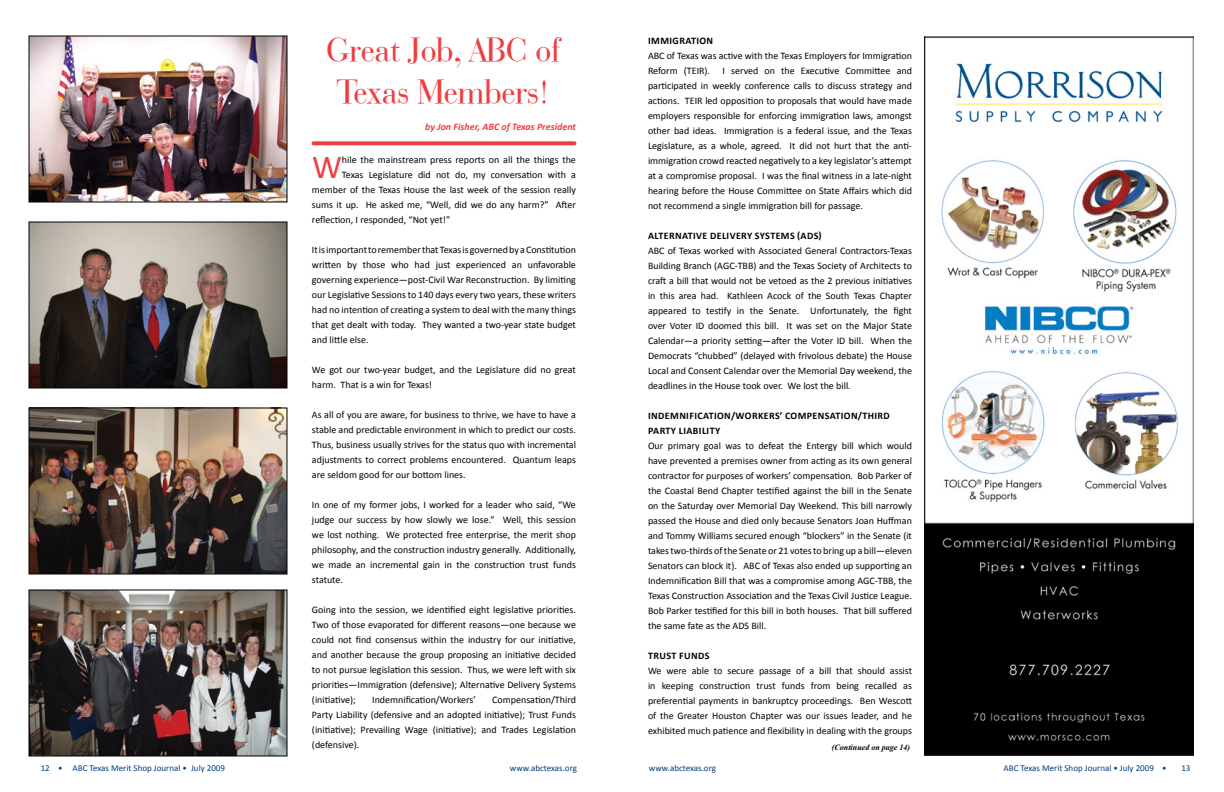
<style>
.page{position:relative;width:1224px;height:792px;background:#fff}
.page>*{position:absolute;margin:0;border:0;box-sizing:border-box;transform-origin:0 0}
.t1{font:35px/42px "Bauer Bodoni BT";color:#ef3e42}
.t2{font:33.6px "Calibri";color:#ef3e42}
.t3{font:10px/15px "Calibri";color:#000;text-align:justify}
.t4{font:700 10px "Calibri";letter-spacing:.04em;color:#000}
.t5{font:italic 700 10px "Calibri";color:#ef3e42}
.t6{font:9px "Calibri";color:#003e7e}
.t7{font:italic 700 8px "Times New Roman";color:#000}
</style>
<div class="page">
<img style="left:30px;top:410px;width:256px;height:162px">
<div style="left:28px;top:408px;width:260px;height:166px;border:1px solid #000"></div>
<img style="left:30px;top:38px;width:256px;height:162px">
<img style="left:30px;top:224px;width:256px;height:162px">
<div style="left:28px;top:222px;width:260px;height:166px;border:1px solid #000"></div>
<img style="left:30px;top:592px;width:256px;height:162px">
<div style="left:28px;top:590px;width:260px;height:166px;border:1px solid #000"></div>
<img style="left:924px;top:36px;width:270px;height:720px">
<svg style="left:314px;top:141px;width:260px;height:4px"></svg>
<h1 class="t1" style="left:327px;top:28px;width:235px">Great Job, ABC of<br>Texas Members!</h1>
<p class="t5" style="left:425px;top:120px;width:152px">by Jon Fisher, ABC of Texas President</p>
<h2 class="t2" style="left:312px;top:146px;width:31px">W</h2>
<p class="t3" style="left:342px;top:151px;width:236px">hile the mainstream press reports on all the things the</p>
<p class="t3" style="left:342px;top:166px;width:236px">Texas Legislature did not do, my conversation with a</p>
<p class="t3" style="left:312px;top:181px;width:265px">member of the Texas House the last week of the session really</p>
<p class="t3" style="left:312px;top:196px;width:265px">sums it up. He asked me, “Well, did we do any harm?” After</p>
<p class="t3" style="left:312px;top:211px;width:140px">reflection, I responded, “Not yet!”</p>
<p class="t3" style="left:312px;top:241px;width:265px">It is important to remember that Texas is governed by a Constitution written by those who had just experienced an unfavorable governing experience—post-Civil War Reconstruction. By limiting our Legislative Sessions to 140 days every two years, these writers had no intention of creating a system to deal with the many things that get dealt with today. They wanted a two-year state budget and little else.</p>
<p class="t3" style="left:312px;top:361px;width:265px">We got our two-year budget, and the Legislature did no great harm. That is a win for Texas!</p>
<p class="t3" style="left:312px;top:406px;width:266px">As all of you are aware, for business to thrive, we have to have a stable and predictable environment in which to predict our costs.<br>Thus, business usually strives for the status quo with incremental adjustments to correct problems encountered. Quantum leaps are seldom good for our bottom lines.</p>
<p class="t3" style="left:312px;top:496px;width:266px">In one of my former jobs, I worked for a leader who said, “We judge our success by how slowly we lose.” Well, this session we lost nothing. We protected free enterprise, the merit shop philosophy, and the construction industry generally. Additionally, we made an incremental gain in the construction trust funds statute.</p>
<p class="t3" style="left:312px;top:601px;width:266px">Going into the session, we identified eight legislative priorities.<br>Two of those evaporated for different reasons—one because we could not find consensus within the industry for our initiative, and another because the group proposing an initiative decided to not pursue legislation this session. Thus, we were left with six priorities—Immigration (defensive); Alternative Delivery Systems (initiative);</p>
<p class="t3" style="left:312px;top:691px;width:265px;text-indent:180px">Compensation/Third Party Liability (defensive and an adopted initiative); Trust Funds (initiative); Prevailing Wage (initiative); and Trades Legislation (defensive).</p>
<p class="t3" style="left:372px;top:691px;width:105px">Indemnification/Workers’</p>
<p class="t4" style="left:648px;top:34px;width:10px">IMMIGRATI</p>
<p class="t4" style="left:699px;top:34px;width:15px">ON</p>
<p class="t3" style="left:648px;top:47px;width:265px">ABC of Texas was active with the Texas Employers for Immigration Reform (TEIR). I served on the Executive Committee and participated in weekly conference calls to discuss strategy and actions. TEIR led opposition to proposals that would have made employers responsible for enforcing immigration laws, amongst other bad ideas. Immigration is a federal issue, and the Texas Legislature, as a whole, agreed. It did not hurt that the anti&shy;immigration crowd reacted negatively to a key legislator’s attempt at a compromise proposal. I was the final witness in a late-night hearing before the House Committee on State Affairs which did not recommend a single immigration bill for passage.</p>
<p class="t4" style="left:648px;top:229px;width:175px">ALTERNATIVE DELIVERY SYSTEMS (ADS)</p>
<p class="t3" style="left:648px;top:242px;width:266px">ABC of Texas worked with Associated General Contractors-Texas Building Branch (AGC-TBB) and the Texas Society of Architects to craft a bill that would not be vetoed as the 2 previous initiatives in this area had. Kathleen Acock of the South Texas Chapter appeared to testify in the Senate. Unfortunately, the fight over Voter ID doomed this bill. It was set on the Major State Calendar—a priority setting—after the Voter ID bill. When the Democrats “chubbed” (delayed with frivolous debate) the House Local and Consent Calendar over the Memorial Day weekend, the deadlines in the House took over. We lost the bill.</p>
<p class="t4" style="left:648px;top:409px;width:52px">INDEMNIFICATI</p>
<p class="t4" style="left:717px;top:409px;width:114px">ON/WORKERS’ COMPENSATI</p>
<p class="t4" style="left:844px;top:409px;width:31px">ON/THIRD</p>
<p class="t4" style="left:648px;top:424px;width:41px">PARTY LIABILIT</p>
<p class="t4" style="left:715px;top:424px;width:7px">Y</p>
<p class="t3" style="left:648px;top:437px;width:265px">Our primary goal was to defeat the Entergy bill which would have prevented a premises owner from acting as its own general contractor for purposes of workers’ compensation. Bob Parker of the Coastal Bend Chapter testified against the bill in the Senate on the Saturday over Memorial Day Weekend. This bill narrowly passed the House and died only because Senators Joan Huffman and Tommy Williams secured enough “blockers” in the Senate (it takes two-thirds of the Senate or 21 votes to bring up a bill—eleven Senators can block it). ABC of Texas also ended up supporting an Indemnification Bill that was a compromise among AGC-TBB, the Texas Construction Association and the Texas Civil Justice League.<br>Bob Parker testified for this bill in both houses. That bill suffered the same fate as the ADS Bill.</p>
<p class="t4" style="left:648px;top:649px;width:63px">TRUST FU NDS</p>
<p class="t3" style="left:648px;top:662px;width:266px">We were able to secure passage of a bill that should assist in keeping construction trust funds from being recalled as preferential payments in bankruptcy proceedings. Ben Wescott of the Greater Houston Chapter was our issues leader, and he exhibited much patience and flexibility in dealing with the groups</p>
<p class="t7" style="left:832px;top:742px;width:80px">(Continued on page 14)</p>
<p class="t6" style="left:41px;top:762px;width:186px">12 • ABC Texas Merit Shop Journal • July 2009</p>
<p class="t6" style="left:510px;top:762px;width:69px">www.abctexas.org</p>
<p class="t6" style="left:649px;top:762px;width:69px">www.abctexas.org</p>
<p class="t6" style="left:1004px;top:763px;width:165px">ABC Texas Merit Shop Journal • July 2009 •</p>
<p class="t6" style="left:1181px;top:763px;width:11px">13</p>
</div>
